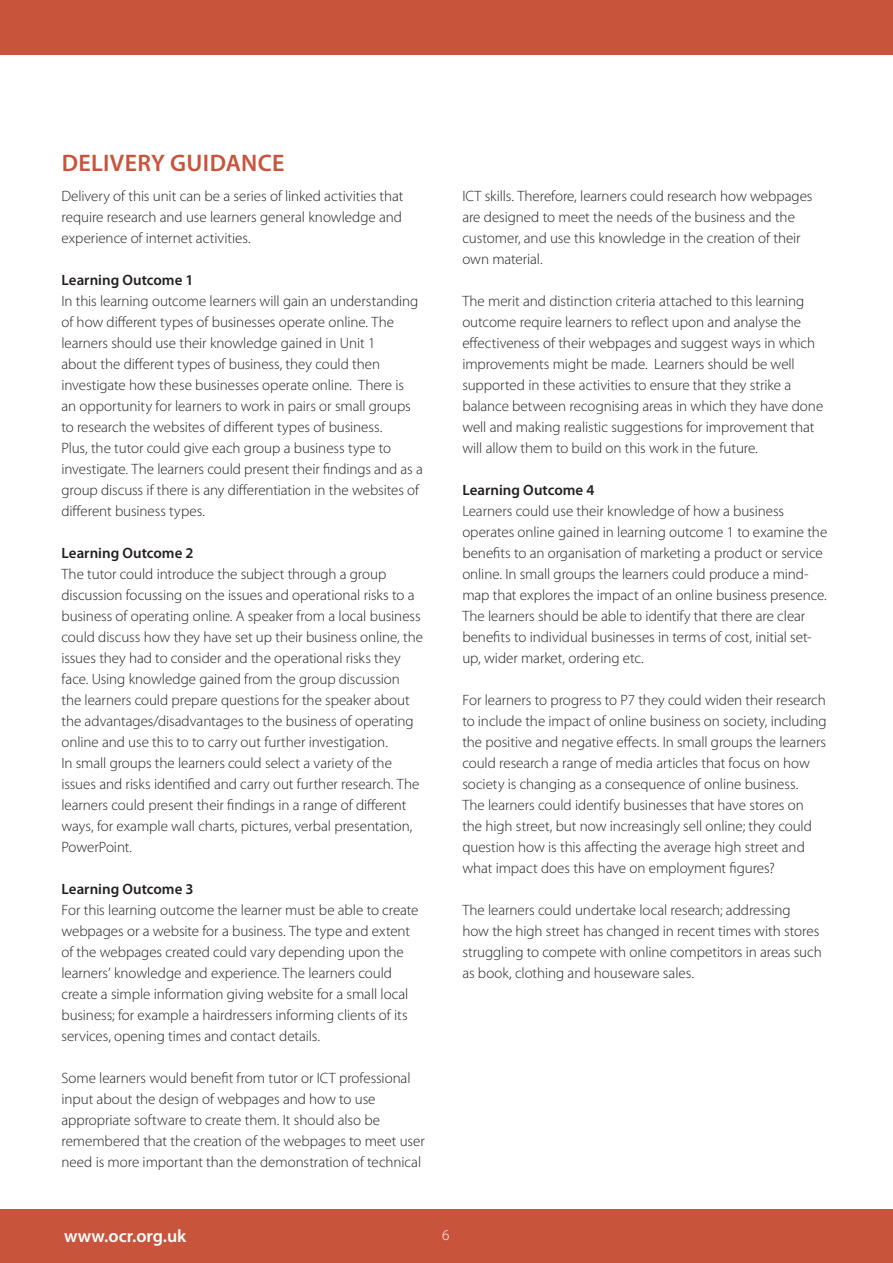
<style>
.page{position:relative;width:893px;height:1263px;background:#fff}
.page>*{position:absolute;margin:0;border:0;box-sizing:border-box;transform-origin:0 0}
.subhead{font:600 24px "Myriad Pro";letter-spacing:.015em;color:#c8543b}
.t1{font:600 18px "Myriad Pro";color:#fff}
.body{font:300 15px/21px "Myriad Pro";letter-spacing:-.005em;color:#231f20}
.body-2{font:600 15px "Myriad Pro";color:#231f20}
.t2{font:300 15px "Myriad Pro";color:#fff}
</style>
<div class="page">
<div style="left:0;top:1209px;width:893px;height:54px;background:#c8543b"></div>
<div style="left:0;top:0;width:893px;height:54px;background:#c8543b"></div>
<p class="subhead" style="left:62px;top:148px;width:224px">DELIVERY GUIDANCE</p>
<p class="body" style="left:61px;top:185px;width:343px;text-align:justify">Delivery of this unit can be a series of linked activities that require research and use learners general knowledge and experience of internet activities.</p>
<p class="body-2" style="left:61px;top:270px;width:134px">Learning Outcome 1</p>
<p class="body" style="left:61px;top:290px;width:363px">In this learning outcome learners will gain an understanding of how different types of businesses operate online. The learners should use their knowledge gained in Unit 1<br>about the different types of business, they could then investigate how these businesses operate online. There is<br>an opportunity for learners to work in pairs or small groups to research the websites of different types of business.<br>Plus, the tutor could give each group a business type to investigate. The learners could present their findings and as a group discuss if there is any differentiation in the websites of different business types.</p>
<p class="body-2" style="left:61px;top:543px;width:134px">Learning Outcome 2</p>
<p class="body" style="left:61px;top:563px;width:363px">The tutor could introduce the subject through a group discussion focussing on the issues and operational risks to a business of operating online. A speaker from a local business could discuss how they have set up their business online, the issues they had to consider and the operational risks they face. Using knowledge gained from the group discussion the learners could prepare questions for the speaker about the advantages/disadvantages to the business of operating online and use this to to carry out further investigation.<br>In small groups the learners could select a variety of the issues and risks identified and carry out further research. The learners could present their findings in a range of different ways, for example wall charts, pictures, verbal presentation, PowerPoint.</p>
<p class="body-2" style="left:61px;top:879px;width:134px">Learning Outcome 3</p>
<p class="body" style="left:61px;top:899px;width:359px">For this learning outcome the learner must be able to create webpages or a website for a business. The type and extent of the webpages created could vary depending upon the learners’ knowledge and experience. The learners could create a simple information giving website for a small local business; for example a hairdressers informing clients of its services, opening times and contact details.</p>
<p class="body" style="left:61px;top:1067px;width:365px">Some learners would benefit from tutor or ICT professional input about the design of webpages and how to use appropriate software to create them. It should also be remembered that the creation of the webpages to meet user need is more important than the demonstration of technical</p>
<p class="body" style="left:462px;top:185px;width:352px">ICT skills. Therefore, learners could research how webpages are designed to meet the needs of the business and the customer, and use this knowledge in the creation of their own material.</p>
<p class="body" style="left:462px;top:290px;width:362px">The merit and distinction criteria attached to this learning outcome require learners to reflect upon and analyse the effectiveness of their webpages and suggest ways in which improvements might be made. Learners should be well supported in these activities to ensure that they strike a balance between recognising areas in which they have done well and making realistic suggestions for improvement that will allow them to build on this work in the future.</p>
<p class="body-2" style="left:462px;top:480px;width:134px">Learning Outcome 4</p>
<p class="body" style="left:462px;top:500px;width:366px">Learners could use their knowledge of how a business operates online gained in learning outcome 1 to examine the benefits to an organisation of marketing a product or service online. In small groups the learners could produce a mind&shy;map that explores the impact of an online business presence.<br>The learners should be able to identify that there are clear benefits to individual businesses in terms of cost, initial set&shy;up, wider market, ordering etc.</p>
<p class="body" style="left:462px;top:689px;width:366px">For learners to progress to P7 they could widen their research to include the impact of online business on society, including the positive and negative effects. In small groups the learners could research a range of media articles that focus on how society is changing as a consequence of online business.<br>The learners could identify businesses that have stores on the high street, but now increasingly sell online; they could question how is this affecting the average high street and what impact does this have on employment figures?</p>
<p class="body" style="left:462px;top:899px;width:361px">The learners could undertake local research; addressing<br>how the high street has changed in recent times with stores struggling to compete with online competitors in areas such as book, clothing and houseware sales.</p>
<p class="t1" style="left:64px;top:1225px;width:124px">www.ocr.org.uk</p>
<p class="t2" style="left:442px;top:1226px;width:9px">6</p>
</div>
